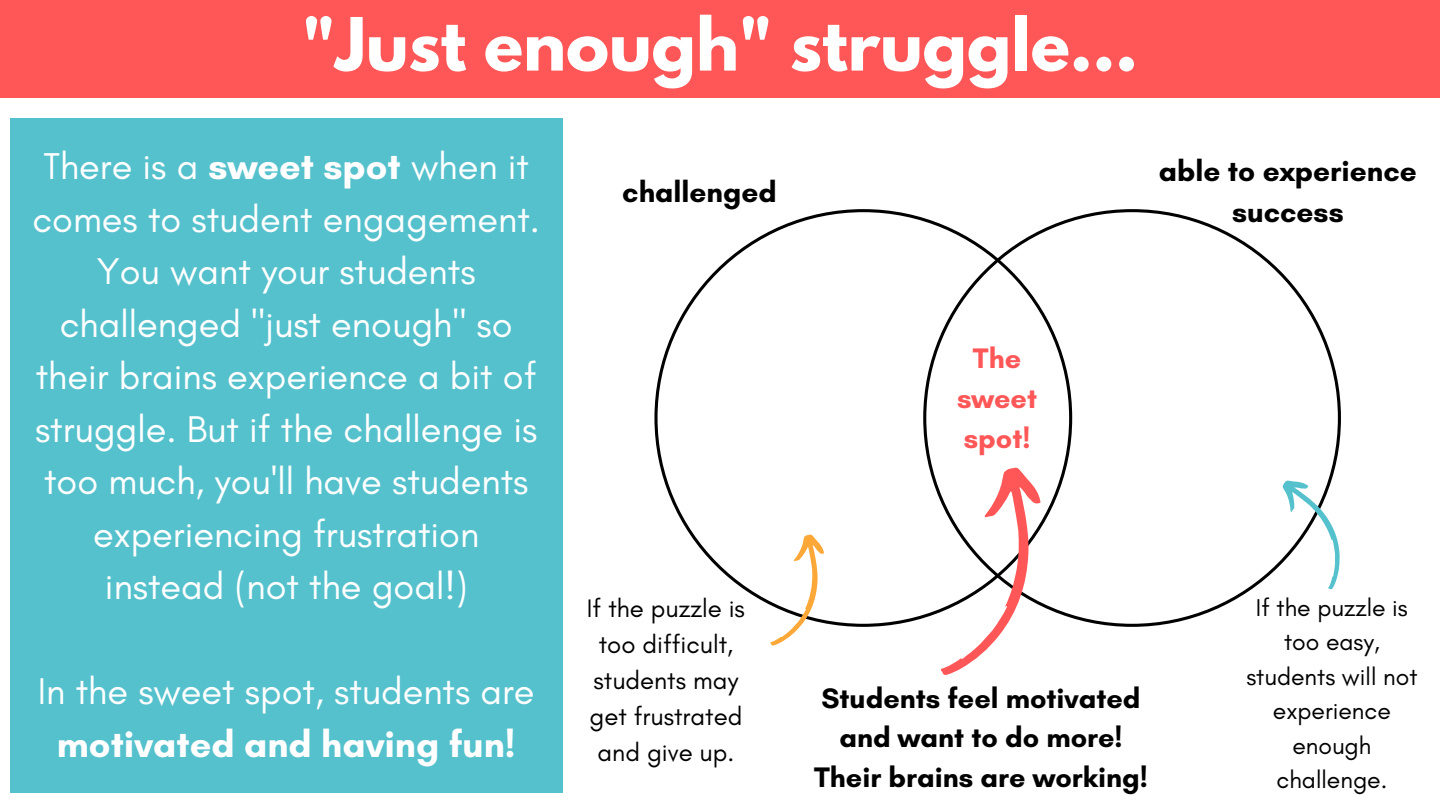
<style>
.page{position:relative;width:1440px;height:810px;background:#fff}
.page>*{position:absolute;margin:0;border:0;box-sizing:border-box;transform-origin:0 0}
.t1{font:700 65px "League Spartan";color:#fff}
.t2{font:37.9px/52.5px "Glacial Indifference";color:#fff;text-align:center}
.t3{font:700 37.9px "Glacial Indifference";color:#fff}
.t4{font:700 29.8px/41.2px "Glacial Indifference";color:#000;text-align:center}
.t5{font:700 28.8px/39.8px "Glacial Indifference";color:#000;text-align:center}
.t6{font:700 28.8px/39.8px "Glacial Indifference";color:#ff5757;text-align:center}
.t7{font:25.8px/36px "Glacial Indifference";color:#000;text-align:center}
.t8{font:24.8px/34.5px "Glacial Indifference";color:#000;text-align:center}
.s1{font-weight:700}
</style>
<div class="page">
<div style="left:0;top:0;width:1440px;height:98px;background:#ff5757"></div>
<svg style="left:654px;top:209px;width:269px;height:418px"></svg>
<svg style="left:923px;top:209px;width:418px;height:418px"></svg>
<svg style="left:939px;top:461px;width:116px;height:214px"></svg>
<div style="left:10px;top:118px;width:553px;height:675px;background:#55c1cc"></div>
<svg style="left:769px;top:531px;width:63px;height:115px"></svg>
<svg style="left:1275px;top:470px;width:66px;height:121px"></svg>
<h1 class="t1" style="left:302px;top:12px;width:837px">"Just enough" struggle...</h1>
<p class="t2" style="left:32px;top:140px;width:509px">There is a <span class="s1">sweet spot</span> when it comes to student engagement.<br>You want your students challenged "just enough" so their brains experience a bit of struggle. But if the challenge is too much, you'll have students experiencing frustration instead (not the goal!)</p>
<p class="t2" style="left:38px;top:665px;width:498px">In the sweet spot, students are</p>
<p class="t3" style="left:57px;top:721px;width:460px">motivated and having fun!</p>
<p class="t4" style="left:622px;top:171px;width:156px">challenged</p>
<p class="t6" style="left:957px;top:338px;width:82px">The sweet spot!</p>
<p class="t4" style="left:1159px;top:150px;width:260px">able to experience success</p>
<p class="t7" style="left:587px;top:590px;width:160px">If the puzzle is too difficult, students may get frustrated and give up.</p>
<p class="t8" style="left:1246px;top:590px;width:173px">If the puzzle is too easy, students will not experience enough challenge.</p>
<p class="t5" style="left:814px;top:678px;width:335px">Students feel motivated and want to do more!<br>Their brains are working!</p>
</div>
